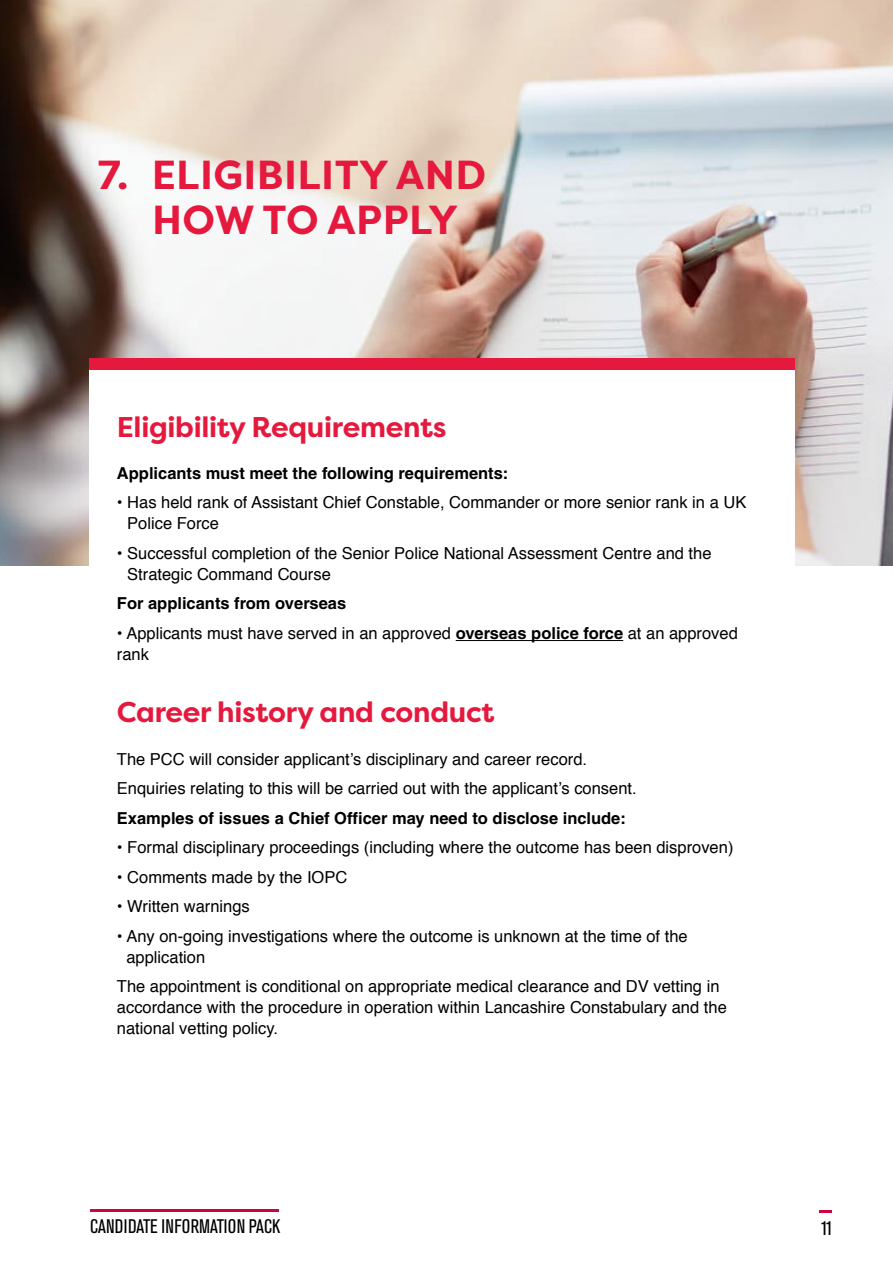
<style>
.page{position:relative;width:893px;height:1263px;background:#fff}
.page>*{position:absolute;margin:0;border:0;box-sizing:border-box;transform-origin:0 0}
.t1{font:700 40.5px/45px "Filson Pro";letter-spacing:.01em;color:#e5193d}
.t2{font:700 28.5px "Filson Pro";letter-spacing:-.01em;color:#e5193d}
.t3{font:condensed 19.5px "Akzidenz Grotesk BE";color:#000}
.t4{font:16.5px/21px "Helvetica";color:#000}
.t5{font:700 16.5px "Helvetica";color:#000}
.s1{font-weight:700}
</style>
<div class="page">
<img style="left:0;top:0;width:893px;height:565px">
<div style="left:89px;top:364px;width:706px;height:210px;background:#fff"></div>
<div style="left:89px;top:358px;width:706px;height:12px;background:#e5193d"></div>
<hr style="left:456px;top:640px;width:167px;height:1px;background:#000">
<svg style="left:819px;top:1210px;width:13px;height:3px"></svg>
<hr style="left:90px;top:1209px;width:189px;height:3px;background:#d0043c">
<h1 class="t1" style="left:152px;top:153px;width:335px;text-indent:-54px">7. ELIGIBILITY AND<br>HOW TO APPLY</h1>
<h2 class="t2" style="left:117px;top:409px;width:331px">Eligibility Requirements</h2>
<p class="t5" style="left:117px;top:463px;width:393px">Applicants must meet the following requirements:</p>
<p class="t4" style="left:127px;top:493px;width:620px;text-indent:-10px">• Has held rank of Assistant Chief Constable, Commander or more senior rank in a UK<br>Police Force</p>
<p class="t4" style="left:127px;top:543px;width:586px;text-indent:-10px">• Successful completion of the Senior Police National Assessment Centre and the<br>Strategic Command Course</p>
<p class="t5" style="left:117px;top:593px;width:231px">For applicants from overseas</p>
<p class="t4" style="left:117px;top:623px;width:622px">• Applicants must have served in an approved <span class="s1">overseas police force</span> at an approved rank</p>
<h2 class="t2" style="left:117px;top:694px;width:379px">Career history and conduct</h2>
<p class="t4" style="left:117px;top:745px;width:521px;line-height:29.5px">The PCC will consider applicant’s disciplinary and career record.<br>Enquiries relating to this will be carried out with the applicant’s consent.</p>
<p class="t5" style="left:117px;top:808px;width:510px">Examples of issues a Chief Officer may need to disclose include:</p>
<p class="t4" style="left:117px;top:837px;width:618px">• Formal disciplinary proceedings (including where the outcome has been disproven)</p>
<p class="t4" style="left:117px;top:867px;width:232px">• Comments made by the IOPC</p>
<p class="t4" style="left:117px;top:896px;width:134px">• Written warnings</p>
<p class="t4" style="left:126px;top:926px;width:563px;text-indent:-9px">• Any on-going investigations where the outcome is unknown at the time of the application</p>
<p class="t4" style="left:117px;top:976px;width:611px">The appointment is conditional on appropriate medical clearance and DV vetting in accordance with the procedure in operation within Lancashire Constabulary and the national vetting policy.</p>
<p class="t3" style="left:90px;top:1216px;width:192px">CANDIDATE INFORMATION PACK</p>
<p class="t3" style="left:821px;top:1217px;width:14px">11</p>
</div>
